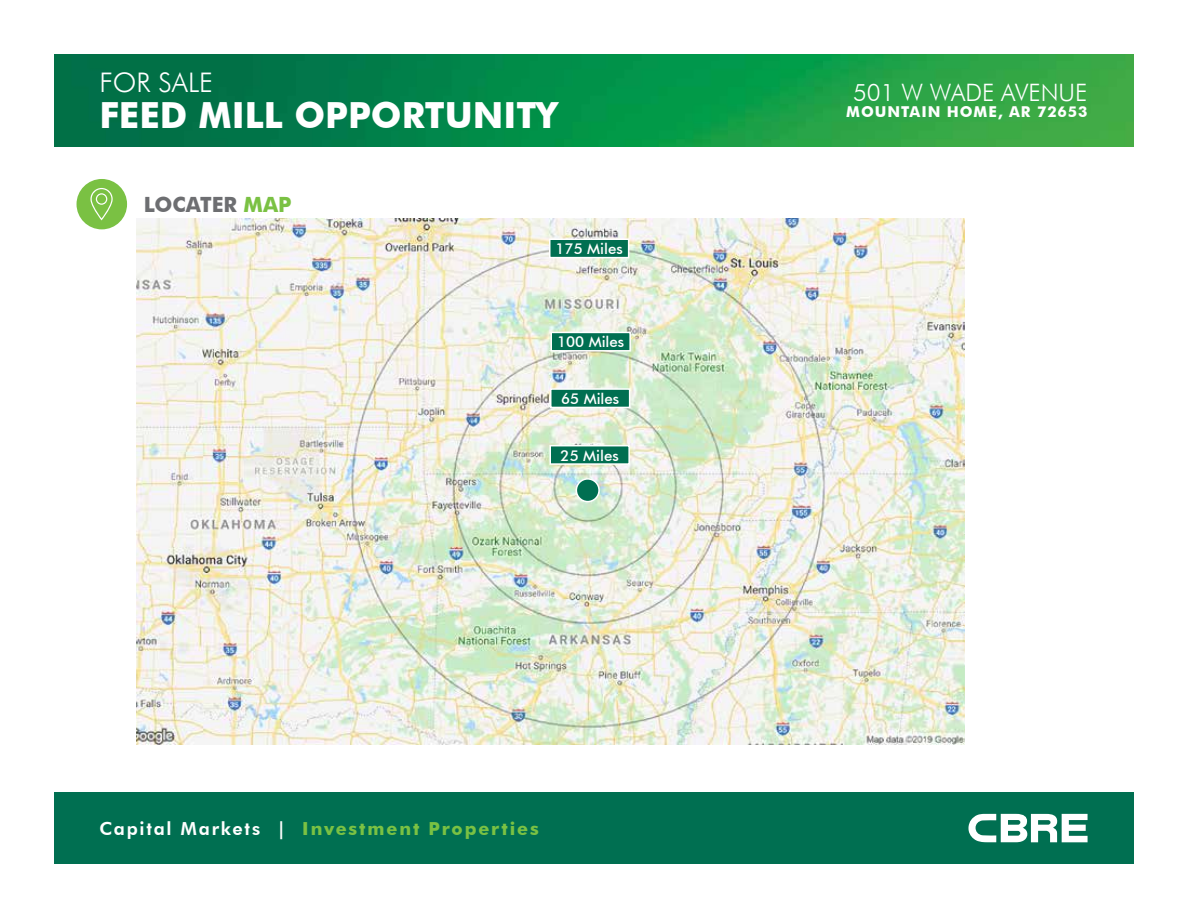
<style>
.page{position:relative;width:1188px;height:918px;background:#fff}
.page>*{position:absolute;margin:0;border:0;box-sizing:border-box;transform-origin:0 0}
.t1{font:700 36px "Futura BT";color:#fff}
.t2{font:300 27px "Futura BT";color:#fff}
.t3{font:300 24px "Futura BT";color:#fff}
.t4{font:700 21px "Futura BT";color:#6d6e71}
.t5{font:700 18px "Futura BT";letter-spacing:.105em;color:#7ac143}
.t6{font:500 15px "Futura BT";color:#fff}
.t7{font:700 15px "Futura BT";letter-spacing:.06em;color:#fff}
.s1{color:#7ac143}
.s2{font-weight:800;color:#fff}
</style>
<div class="page">
<div style="left:54px;top:792px;width:1080px;height:72px;background:#006f51"></div>
<svg style="left:968px;top:814px;width:120px;height:28px"></svg>
<img style="left:54px;top:54px;width:1080px;height:92px">
<img style="left:136px;top:218px;width:828px;height:526px">
<div style="left:576px;top:479px;width:23px;height:23px;background:#006f51;border-radius:50%"></div>
<div style="left:576px;top:478px;width:24px;height:24px;border:2px solid #fff;border-radius:50%"></div>
<div style="left:550px;top:446px;width:79px;height:18px;background:#006f51"></div>
<div style="left:549px;top:445px;width:81px;height:20px;border:2px solid #fff"></div>
<div style="left:551px;top:389px;width:79px;height:18px;background:#006f51"></div>
<div style="left:550px;top:388px;width:80px;height:20px;border:2px solid #fff"></div>
<div style="left:551px;top:332px;width:79px;height:19px;background:#006f51"></div>
<div style="left:550px;top:332px;width:81px;height:20px;border:2px solid #fff"></div>
<div style="left:550px;top:239px;width:79px;height:19px;background:#006f51"></div>
<div style="left:549px;top:238px;width:80px;height:20px;border:2px solid #fff"></div>
<div style="left:77px;top:179px;width:50px;height:50px;background:#7ac143;border-radius:50%"></div>
<svg style="left:90px;top:188px;width:23px;height:32px"></svg>
<h2 class="t2" style="left:99px;top:66px;width:115px">FOR SALE</h2>
<h1 class="t1" style="left:99px;top:94px;width:460px">FEED MILL OPPORTUNITY</h1>
<p class="t4" style="left:144px;top:192px;width:149px">LOCATER <span class="s1">MAP</span></p>
<p class="t6" style="left:556px;top:240px;width:69px">175 Miles</p>
<p class="t6" style="left:557px;top:333px;width:69px">100 Miles</p>
<p class="t6" style="left:561px;top:390px;width:60px">65 Miles</p>
<p class="t6" style="left:561px;top:446px;width:60px">25 Miles</p>
<p class="t5" style="left:99px;top:818px;width:441px"><span class="s2">Capital Markets |</span> Investment Properties</p>
<h3 class="t3" style="left:853px;top:78px;width:236px">501 W WADE AVENUE</h3>
<p class="t7" style="left:846px;top:103px;width:243px">MOUNTAIN HOME, AR 72653</p>
</div>
